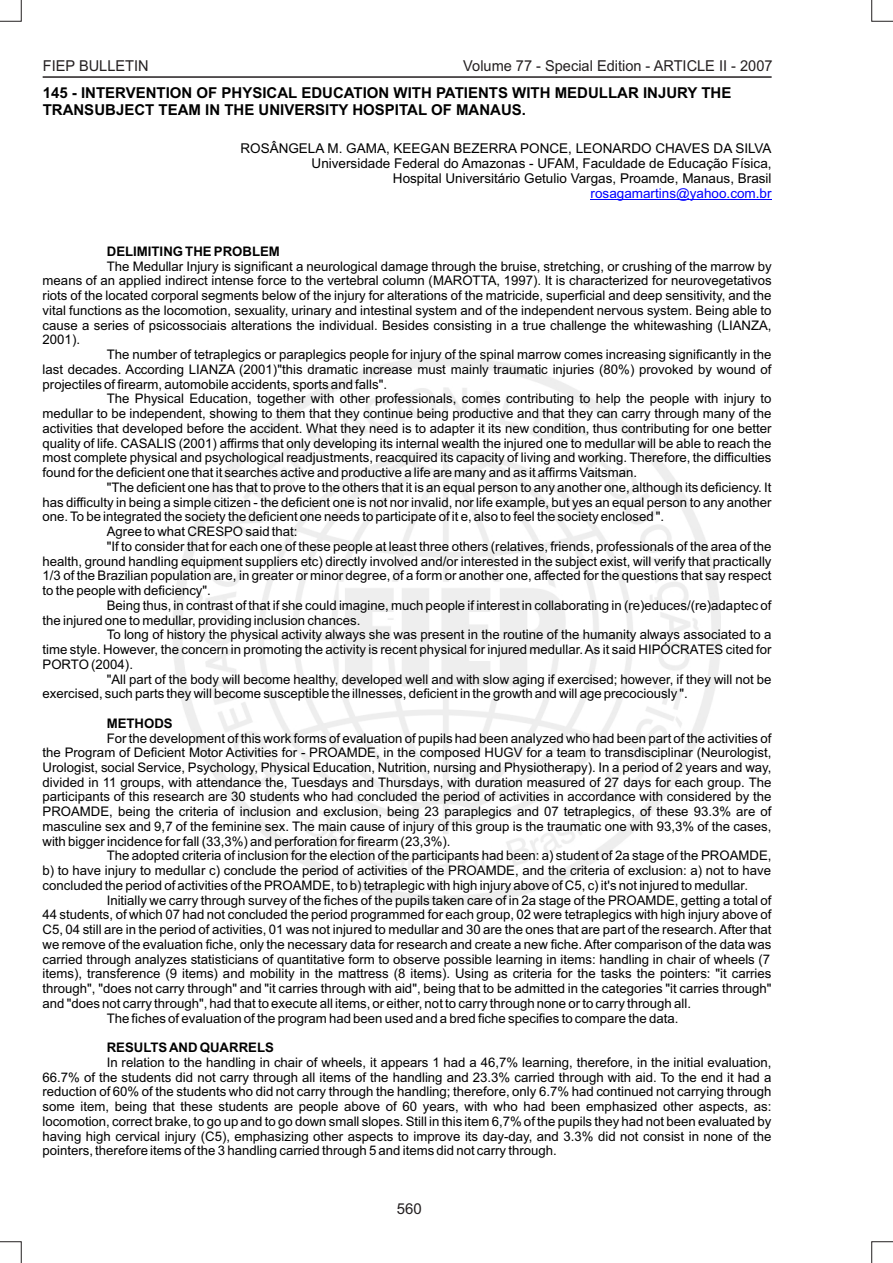
<style>
.page{position:relative;width:893px;height:1263px;background:#fff}
.page>*{position:absolute;margin:0;border:0;box-sizing:border-box;transform-origin:0 0}
.t1{font:700 15px/16.8px "Arial";color:#000}
.t2{font:15px "Arial";color:#231f20}
.t3{font:13.5px/15.1px "Arial";color:#000;text-align:right}
.t4{font:13.5px "Arial";color:#00f}
.t5{font:13.2px/14.7px "Arial";color:#000;text-align:justify}
.t6{font:700 13.2px "Arial";color:#000}
</style>
<div class="page">
<svg style="left:871px;top:0;width:22px;height:22px"></svg>
<svg style="left:0;top:0;width:22px;height:22px"></svg>
<svg style="left:0;top:1241px;width:22px;height:22px"></svg>
<svg style="left:871px;top:1241px;width:22px;height:22px"></svg>
<hr style="left:591px;top:199px;width:181px;height:1px;background:#00f">
<hr style="left:43px;top:76px;width:729px;height:2px;background:#231f20">
<p class="t2" style="left:43px;top:60px;width:107px">FIEP BULLETIN</p>
<p class="t2" style="left:463px;top:60px;width:311px">Volume 77 - Special Edition - ARTICLE II - 2007</p>
<p class="t1" style="left:43px;top:86px;width:690px">145 - INTERVENTION OF PHYSICAL EDUCATION WITH PATIENTS WITH MEDULLAR INJURY THE<br>TRANSUBJECT TEAM IN THE UNIVERSITY HOSPITAL OF MANAUS.</p>
<p class="t3" style="left:240px;top:142px;width:533px">ROSÂNGELA M. GAMA, KEEGAN BEZERRA PONCE, LEONARDO CHAVES DA SILVA<br>Universidade Federal do Amazonas - UFAM, Faculdade de Educação Física,<br>Hospital Universitário Getulio Vargas, Proamde, Manaus, Brasil</p>
<p class="t4" style="left:591px;top:188px;width:183px">rosagamartins@yahoo.com.br</p>
<p class="t6" style="left:107px;top:246px;width:175px">DELIMITING THE PROBLEM</p>
<p class="t5" style="left:107px;top:260px;width:666px">The Medullar Injury is significant a neurological damage through the bruise, stretching, or crushing of the marrow by</p>
<p class="t5" style="left:43px;top:275px;width:730px">means of an applied indirect intense force to the vertebral column (MAROTTA, 1997). It is characterized for neurovegetativos</p>
<p class="t5" style="left:43px;top:289px;width:730px">riots of the located corporal segments below of the injury for alterations of the matricide, superficial and deep sensitivity, and the</p>
<p class="t5" style="left:43px;top:304px;width:730px">vital functions as the locomotion, sexuality, urinary and intestinal system and of the independent nervous system. Being able to</p>
<p class="t5" style="left:43px;top:319px;width:730px">cause a series of psicossociais alterations the individual. Besides consisting in a true challenge the whitewashing (LIANZA,</p>
<p class="t5" style="left:43px;top:333px;width:39px">2001).</p>
<p class="t5" style="left:107px;top:348px;width:666px">The number of tetraplegics or paraplegics people for injury of the spinal marrow comes increasing significantly in the</p>
<p class="t5" style="left:43px;top:363px;width:730px">last decades. According LIANZA (2001)"this dramatic increase must mainly traumatic injuries (80%) provoked by wound of</p>
<p class="t5" style="left:43px;top:378px;width:346px">projectiles of firearm, automobile accidents, sports and falls".</p>
<p class="t5" style="left:107px;top:392px;width:666px">The Physical Education, together with other professionals, comes contributing to help the people with injury to</p>
<p class="t5" style="left:43px;top:407px;width:730px">medullar to be independent, showing to them that they continue being productive and that they can carry through many of the</p>
<p class="t5" style="left:43px;top:422px;width:730px">activities that developed before the accident. What they need is to adapter it its new condition, thus contributing for one better</p>
<p class="t5" style="left:43px;top:437px;width:730px">quality of life. CASALIS (2001) affirms that only developing its internal wealth the injured one to medullar will be able to reach the</p>
<p class="t5" style="left:43px;top:451px;width:730px">most complete physical and psychological readjustments, reacquired its capacity of living and working. Therefore, the difficulties</p>
<p class="t5" style="left:43px;top:466px;width:596px">found for the deficient one that it searches active and productive a life are many and as it affirms Vaitsman.</p>
<p class="t5" style="left:107px;top:481px;width:666px">"The deficient one has that to prove to the others that it is an equal person to any another one, although its deficiency. It</p>
<p class="t5" style="left:43px;top:496px;width:730px">has difficulty in being a simple citizen - the deficient one is not nor invalid, nor life example, but yes an equal person to any another</p>
<p class="t5" style="left:43px;top:510px;width:623px">one. To be integrated the society the deficient one needs to participate of it e, also to feel the society enclosed ".</p>
<p class="t5" style="left:107px;top:525px;width:192px">Agree to what CRESPO said that:</p>
<p class="t5" style="left:107px;top:540px;width:666px">"If to consider that for each one of these people at least three others (relatives, friends, professionals of the area of the</p>
<p class="t5" style="left:43px;top:555px;width:730px">health, ground handling equipment suppliers etc) directly involved and/or interested in the subject exist, will verify that practically</p>
<p class="t5" style="left:43px;top:569px;width:730px">1/3 of the Brazilian population are, in greater or minor degree, of a form or another one, affected for the questions that say respect</p>
<p class="t5" style="left:43px;top:584px;width:170px">to the people with deficiency".</p>
<p class="t5" style="left:107px;top:599px;width:666px">Being thus, in contrast of that if she could imagine, much people if interest in collaborating in (re)educes/(re)adaptec of</p>
<p class="t5" style="left:43px;top:614px;width:319px">the injured one to medullar, providing inclusion chances.</p>
<p class="t5" style="left:107px;top:628px;width:666px">To long of history the physical activity always she was present in the routine of the humanity always associated to a</p>
<p class="t5" style="left:43px;top:643px;width:730px">time style. However, the concern in promoting the activity is recent physical for injured medullar. As it said HIPÓCRATES cited for</p>
<p class="t5" style="left:43px;top:658px;width:92px">PORTO (2004).</p>
<p class="t5" style="left:107px;top:673px;width:666px">"All part of the body will become healthy, developed well and with slow aging if exercised; however, if they will not be</p>
<p class="t5" style="left:43px;top:687px;width:647px">exercised, such parts they will become susceptible the illnesses, deficient in the growth and will age precociously ".</p>
<p class="t6" style="left:107px;top:718px;width:67px">METHODS</p>
<p class="t5" style="left:107px;top:732px;width:666px">For the development of this work forms of evaluation of pupils had been analyzed who had been part of the activities of</p>
<p class="t5" style="left:43px;top:746px;width:730px">the Program of Deficient Motor Activities for - PROAMDE, in the composed HUGV for a team to transdisciplinar (Neurologist,</p>
<p class="t5" style="left:43px;top:761px;width:730px">Urologist, social Service, Psychology, Physical Education, Nutrition, nursing and Physiotherapy). In a period of 2 years and way,</p>
<p class="t5" style="left:43px;top:776px;width:730px">divided in 11 groups, with attendance the, Tuesdays and Thursdays, with duration measured of 27 days for each group. The</p>
<p class="t5" style="left:43px;top:791px;width:730px">participants of this research are 30 students who had concluded the period of activities in accordance with considered by the</p>
<p class="t5" style="left:43px;top:805px;width:730px">PROAMDE, being the criteria of inclusion and exclusion, being 23 paraplegics and 07 tetraplegics, of these 93.3% are of</p>
<p class="t5" style="left:43px;top:820px;width:730px">masculine sex and 9,7 of the feminine sex. The main cause of injury of this group is the traumatic one with 93,3% of the cases,</p>
<p class="t5" style="left:43px;top:835px;width:409px">with bigger incidence for fall (33,3%) and perforation for firearm (23,3%).</p>
<p class="t5" style="left:107px;top:850px;width:666px">The adopted criteria of inclusion for the election of the participants had been: a) student of 2a stage of the PROAMDE,</p>
<p class="t5" style="left:43px;top:864px;width:730px">b) to have injury to medullar c) conclude the period of activities of the PROAMDE, and the criteria of exclusion: a) not to have</p>
<p class="t5" style="left:43px;top:879px;width:707px">concluded the period of activities of the PROAMDE, to b) tetraplegic with high injury above of C5, c) it's not injured to medullar.</p>
<p class="t5" style="left:107px;top:894px;width:666px">Initially we carry through survey of the fiches of the pupils taken care of in 2a stage of the PROAMDE, getting a total of</p>
<p class="t5" style="left:43px;top:909px;width:730px">44 students, of which 07 had not concluded the period programmed for each group, 02 were tetraplegics with high injury above of</p>
<p class="t5" style="left:43px;top:923px;width:730px">C5, 04 still are in the period of activities, 01 was not injured to medullar and 30 are the ones that are part of the research. After that</p>
<p class="t5" style="left:42px;top:938px;width:730px">we remove of the evaluation fiche, only the necessary data for research and create a new fiche. After comparison of the data was</p>
<p class="t5" style="left:42px;top:953px;width:729px">carried through analyzes statisticians of quantitative form to observe possible learning in items: handling in chair of wheels (7</p>
<p class="t5" style="left:42px;top:968px;width:730px">items), transference (9 items) and mobility in the mattress (8 items). Using as criteria for the tasks the pointers: "it carries</p>
<p class="t5" style="left:42px;top:982px;width:730px">through", "does not carry through" and "it carries through with aid", being that to be admitted in the categories "it carries through"</p>
<p class="t5" style="left:42px;top:997px;width:650px">and "does not carry through", had that to execute all items, or either, not to carry through none or to carry through all.</p>
<p class="t5" style="left:107px;top:1012px;width:573px">The fiches of evaluation of the program had been used and a bred fiche specifies to compare the data.</p>
<p class="t6" style="left:107px;top:1042px;width:169px">RESULTS AND QUARRELS</p>
<p class="t5" style="left:42px;top:1056px;width:730px;text-indent:64px">In relation to the handling in chair of wheels, it appears 1 had a 46,7% learning, therefore, in the initial evaluation, 66.7% of the students did not carry through all items of the handling and 23.3% carried through with aid. To the end it had a reduction of 60% of the students who did not carry through the handling; therefore, only 6.7% had continued not carrying through some item, being that these students are people above of 60 years, with who had been emphasized other aspects, as: locomotion, correct brake, to go up and to go down small slopes. Still in this item 6,7% of the pupils they had not been evaluated by having high cervical injury (C5), emphasizing other aspects to improve its day-day, and 3.3% did not consist in none of the pointers, therefore items of the 3 handling carried through 5 and items did not carry through.</p>
<p class="t2" style="left:397px;top:1203px;width:27px">560</p>
</div>
